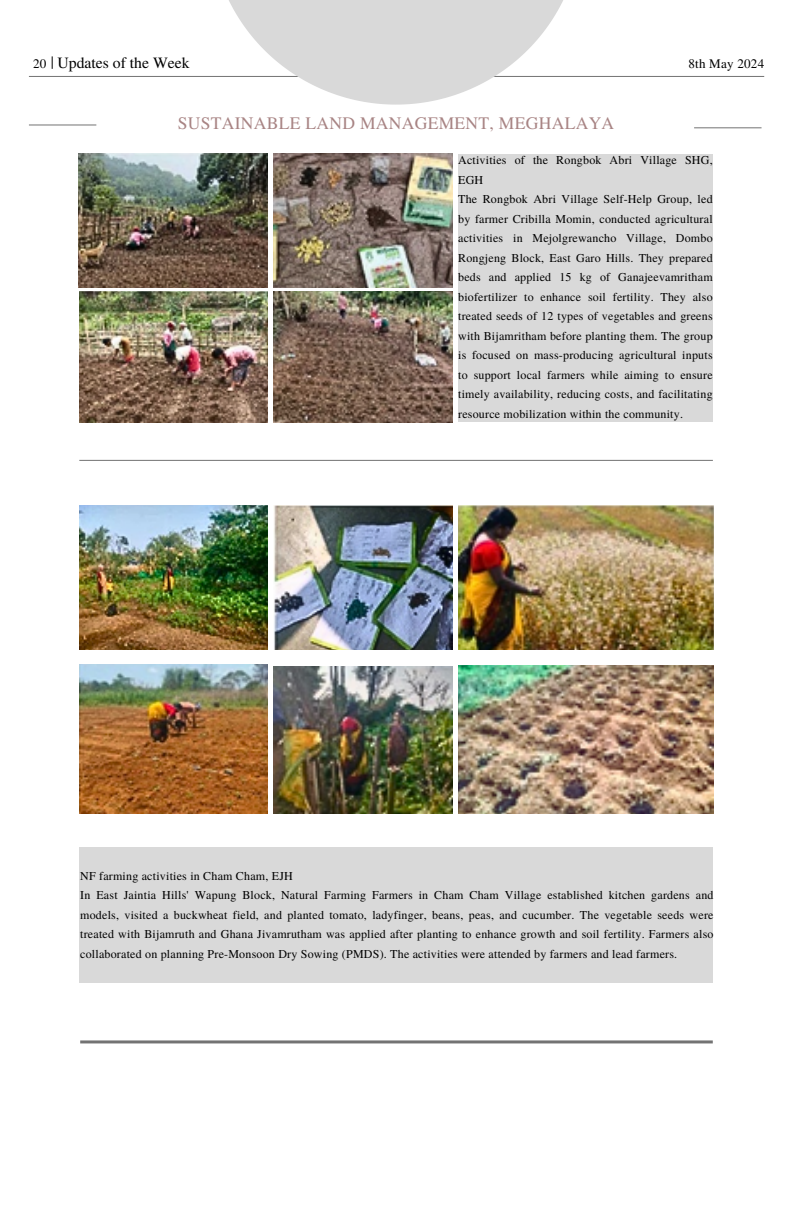
<style>
.page{position:relative;width:792px;height:1224px;background:#fff}
.page>*{position:absolute;margin:0;border:0;box-sizing:border-box;transform-origin:0 0}
.t1{font:17.5px "Te X Gyre Termes";letter-spacing:.015em;color:#a88484}
.t2{font:15.7px "Te X Gyre Termes";color:#000}
.t3{font:13.1px "Te X Gyre Termes";letter-spacing:.015em;color:#000}
.t4{font:12px/19.5px "Te X Gyre Termes";letter-spacing:.015em;color:#000;text-align:justify}
</style>
<div class="page">
<svg style="left:52px;top:56px;width:1px;height:13px"></svg>
<hr style="left:29px;top:76px;width:735px;height:1px;background:#737373">
<svg style="left:229px;top:0;width:334px;height:105px;fill:#d9d9d9"></svg>
<hr style="left:29px;top:125px;width:67px;height:1px;background:#737373">
<hr style="left:694px;top:127px;width:68px;height:1px;background:#737373">
<hr style="left:79px;top:460px;width:634px;height:1px;background:#737373">
<div style="left:458px;top:154px;width:255px;height:267px;background:#d9d9d9"></div>
<div style="left:79px;top:847px;width:634px;height:136px;background:#d9d9d9"></div>
<img style="left:78px;top:154px;width:189px;height:133px">
<img style="left:274px;top:154px;width:178px;height:133px">
<img style="left:79px;top:292px;width:188px;height:130px">
<img style="left:274px;top:292px;width:178px;height:130px">
<img style="left:79px;top:506px;width:189px;height:144px">
<img style="left:274px;top:506px;width:178px;height:144px">
<img style="left:274px;top:666px;width:178px;height:147px">
<img style="left:79px;top:664px;width:189px;height:149px">
<img style="left:458px;top:506px;width:255px;height:144px">
<img style="left:458px;top:666px;width:256px;height:147px">
<hr style="left:80px;top:1040px;width:633px;height:3px;background:#737373">
<p class="t3" style="left:33px;top:54px;width:15px">20</p>
<p class="t2" style="left:58px;top:51px;width:134px">Updates of the Week</p>
<p class="t3" style="left:688px;top:54px;width:77px">8th May 2024</p>
<p class="t1" style="left:178px;top:111px;width:438px">SUSTAINABLE LAND MANAGEMENT, MEGHALAYA</p>
<p class="t4" style="left:458px;top:150px;width:256px">Activities of the Rongbok Abri Village SHG,<br>EGH</p>
<p class="t4" style="left:458px;top:189px;width:256px">The Rongbok Abri Village Self-Help Group, led by farmer Cribilla Momin, conducted agricultural activities in Mejolgrewancho Village, Dombo Rongjeng Block, East Garo Hills. They prepared beds and applied 15 kg of Ganajeevamritham biofertilizer to enhance soil fertility. They also treated seeds of 12 types of vegetables and greens with Bijamritham before planting them. The group is focused on mass-producing agricultural inputs to support local farmers while aiming to ensure timely availability, reducing costs, and facilitating resource mobilization within the community.</p>
<p class="t4" style="left:80px;top:865px;width:214px">NF farming activities in Cham Cham, EJH</p>
<p class="t4" style="left:80px;top:885px;width:635px">In East Jaintia Hills' Wapung Block, Natural Farming Farmers in Cham Cham Village established kitchen gardens and models, visited a buckwheat field, and planted tomato, ladyfinger, beans, peas, and cucumber. The vegetable seeds were treated with Bijamruth and Ghana Jivamrutham was applied after planting to enhance growth and soil fertility. Farmers also collaborated on planning Pre-Monsoon Dry Sowing (PMDS). The activities were attended by farmers and lead farmers.</p>
</div>
